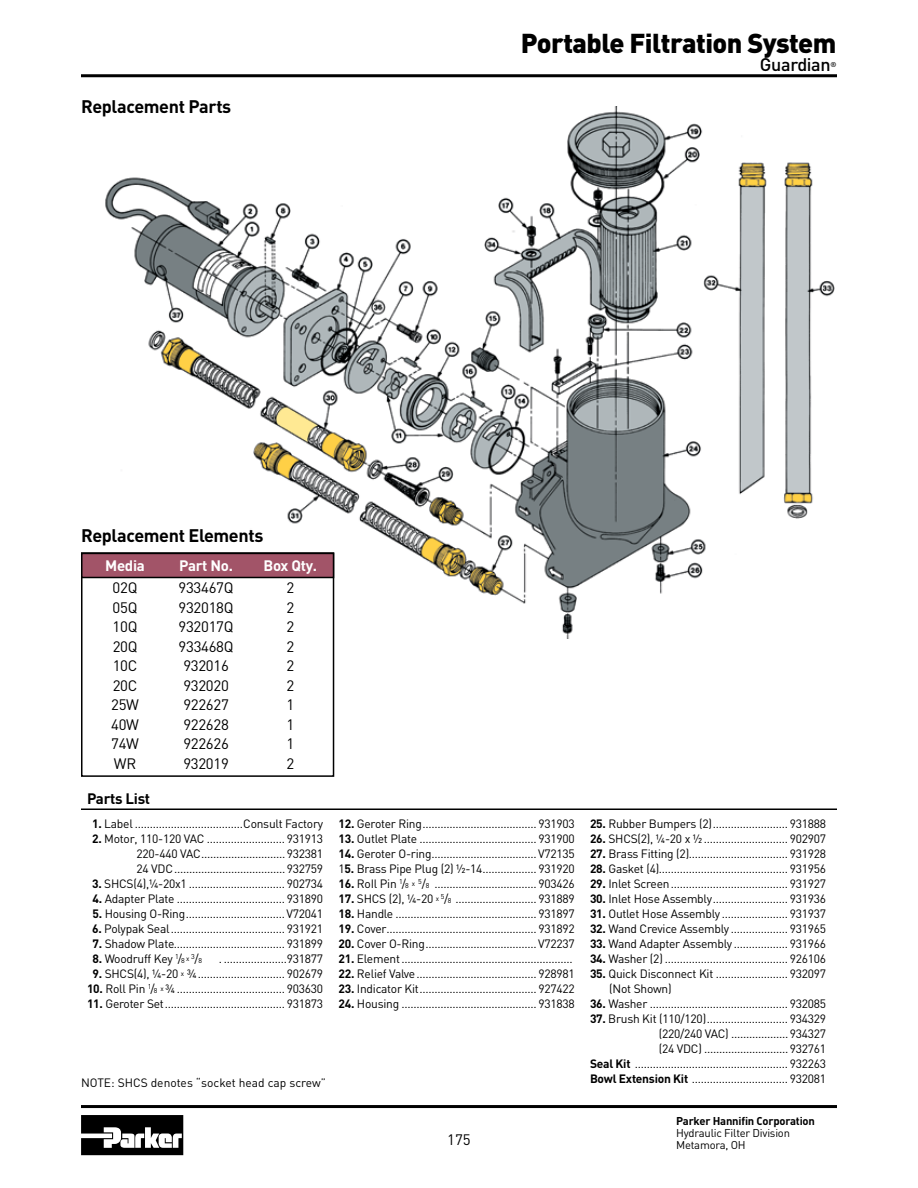
<style>
.page{position:relative;width:918px;height:1188px;background:#fff}
.page>*{position:absolute;margin:0;border:0;box-sizing:border-box;transform-origin:0 0}
.t1{font:900 27px "DIN";letter-spacing:-.02em;color:#000}
.t2{font:700 18px "DIN";letter-spacing:-.02em;color:#000}
.t3{font:500 18px "DIN";letter-spacing:-.02em;color:#000}
.t4{font:15px "DIN";letter-spacing:-.02em;color:#000}
.t5{font:700 15px "DIN";letter-spacing:-.02em;color:#fff}
.t6{font:700 15px "DIN";letter-spacing:-.02em;color:#000}
.t7{font:12px/15px "DIN";letter-spacing:-.02em;color:#000;text-align:justify}
.t8{font:12px "DIN";color:#000}
.t9{font:11.25px "DIN";letter-spacing:-.02em;color:#000}
.t10{font:700 11.25px "DIN";letter-spacing:-.02em;color:#000}
.t11{font:500 7.05px "DIN";color:#000}
.s1{font-weight:700}
.s2{font-size:7.05px}
</style>
<div class="page">
<hr style="left:81px;top:74px;width:756px;height:3px;background:#000">
<hr style="left:81px;top:1105px;width:756px;height:3px;background:#000">
<svg style="left:81px;top:1115px;width:102px;height:40px"></svg>
<img style="left:101px;top:107px;width:734px;height:532px">
<hr style="left:81px;top:808px;width:756px;height:2px;background:#000">
<div style="left:81px;top:552px;width:253px;height:225px;border:2px solid #000"></div>
<div style="left:82px;top:553px;width:252px;height:25px;background:#a25468"></div>
<div style="left:81px;top:553px;width:253px;height:25px;border:2px solid #000"></div>
<h2 class="t2" style="left:81px;top:95px;width:152px">Replacement Parts</h2>
<h1 class="t1" style="left:521px;top:25px;width:317px">Portable Filtration System</h1>
<h2 class="t3" style="left:760px;top:53px;width:72px">Guardian</h2>
<p class="t11" style="left:830px;top:60px;width:8px">®</p>
<h2 class="t2" style="left:81px;top:524px;width:184px">Replacement Elements</h2>
<p class="t5" style="left:105px;top:556px;width:41px">Media</p>
<p class="t5" style="left:179px;top:556px;width:55px">Part No.</p>
<p class="t5" style="left:263px;top:556px;width:55px">Box Qty.</p>
<p class="t4" style="left:113px;top:579px;width:26px">02Q</p>
<p class="t4" style="left:179px;top:579px;width:56px">933467Q</p>
<p class="t4" style="left:286px;top:579px;width:9px">2</p>
<p class="t4" style="left:113px;top:598px;width:26px">05Q</p>
<p class="t4" style="left:179px;top:598px;width:56px">932018Q</p>
<p class="t4" style="left:286px;top:598px;width:9px">2</p>
<p class="t4" style="left:113px;top:618px;width:26px">10Q</p>
<p class="t4" style="left:179px;top:618px;width:56px">932017Q</p>
<p class="t4" style="left:286px;top:618px;width:9px">2</p>
<p class="t4" style="left:113px;top:637px;width:26px">20Q</p>
<p class="t4" style="left:179px;top:637px;width:56px">933468Q</p>
<p class="t4" style="left:286px;top:637px;width:9px">2</p>
<p class="t4" style="left:113px;top:657px;width:26px">10C</p>
<p class="t4" style="left:183px;top:657px;width:47px">932016</p>
<p class="t4" style="left:286px;top:657px;width:9px">2</p>
<p class="t4" style="left:113px;top:676px;width:26px">20C</p>
<p class="t4" style="left:183px;top:676px;width:47px">932020</p>
<p class="t4" style="left:286px;top:676px;width:9px">2</p>
<p class="t4" style="left:111px;top:696px;width:29px">25W</p>
<p class="t4" style="left:183px;top:696px;width:47px">922627</p>
<p class="t4" style="left:286px;top:696px;width:9px">1</p>
<p class="t4" style="left:111px;top:715px;width:29px">40W</p>
<p class="t4" style="left:183px;top:715px;width:47px">922628</p>
<p class="t4" style="left:286px;top:715px;width:9px">1</p>
<p class="t4" style="left:111px;top:735px;width:29px">74W</p>
<p class="t4" style="left:183px;top:735px;width:47px">922626</p>
<p class="t4" style="left:286px;top:735px;width:9px">1</p>
<p class="t4" style="left:114px;top:754px;width:24px">WR</p>
<p class="t4" style="left:183px;top:754px;width:47px">932019</p>
<p class="t4" style="left:286px;top:754px;width:9px">2</p>
<p class="t6" style="left:87px;top:789px;width:65px">Parts List</p>
<p class="t7" style="left:92px;top:816px;width:233px"><span class="s1">1.</span> Label ....................................Consult Factory</p>
<p class="t7" style="left:136px;top:831px;width:188px;text-indent:-44px"><span class="s1">2.</span> Motor, 110-120 VAC .......................... 931913<br>220-440 VAC............................ 932381<br>24 VDC..................................... 932759</p>
<p class="t7" style="left:92px;top:876px;width:233px"><span class="s1">3.</span> SHCS(4),¼-20x1 ................................ 902734</p>
<p class="t7" style="left:92px;top:891px;width:232px"><span class="s1">4.</span> Adapter Plate .................................... 931890</p>
<p class="t7" style="left:92px;top:906px;width:232px"><span class="s1">5.</span> Housing O-Ring.................................V72041</p>
<p class="t7" style="left:92px;top:921px;width:233px"><span class="s1">6.</span> Polypak Seal...................................... 931921</p>
<p class="t7" style="left:92px;top:936px;width:232px"><span class="s1">7.</span> Shadow Plate..................................... 931899</p>
<p class="t7" style="left:92px;top:951px;width:111px"><span class="s1">8.</span> Woodruff Key <sup>1</sup>/<span class="s2">8 </span><sup>x</sup> <sup>3</sup>/<span class="s2">8</span></p>
<p class="t7" style="left:219px;top:951px;width:106px">. .....................931877</p>
<p class="t7" style="left:92px;top:966px;width:232px"><span class="s1">9.</span> SHCS(4), ¼-20 <sup>x</sup> ¾............................. 902679</p>
<p class="t7" style="left:87px;top:981px;width:238px"><span class="s1">10.</span> Roll Pin <sup>1</sup>/<span class="s2">8 </span><sup>x</sup> ¾ .................................... 903630</p>
<p class="t7" style="left:87px;top:996px;width:238px"><span class="s1">11.</span> Geroter Set........................................ 931873</p>
<p class="t7" style="left:339px;top:816px;width:238px"><span class="s1">12.</span> Geroter Ring...................................... 931903</p>
<p class="t7" style="left:339px;top:831px;width:238px"><span class="s1">13.</span> Outlet Plate ....................................... 931900</p>
<p class="t7" style="left:339px;top:846px;width:238px"><span class="s1">14.</span> Geroter O-ring...................................V72135</p>
<p class="t7" style="left:339px;top:861px;width:238px">1<span class="s1">5.</span> Brass Pipe Plug (2) ½-14.................. 931920</p>
<p class="t7" style="left:339px;top:876px;width:238px"><span class="s1">16.</span> RoIl Pin <sup>1</sup>/<span class="s2">8 </span><sup>x</sup> <sup>5</sup>/<span class="s2">8</span> .................................. 903426</p>
<p class="t7" style="left:339px;top:891px;width:238px"><span class="s1">17.</span> SHCS (2), ¼-20 <sup>x</sup> <sup>5</sup>/<span class="s2">8</span> ........................... 931889</p>
<p class="t7" style="left:339px;top:906px;width:238px"><span class="s1">18.</span> Handle ............................................... 931897</p>
<p class="t7" style="left:339px;top:921px;width:238px"><span class="s1">19.</span> Cover.................................................. 931892</p>
<p class="t7" style="left:339px;top:936px;width:238px"><span class="s1">20.</span> Cover O-Ring.....................................V72237</p>
<p class="t7" style="left:339px;top:951px;width:236px"><span class="s1">21.</span> Element.........................................................</p>
<p class="t7" style="left:338px;top:966px;width:238px"><span class="s1">22.</span> Relief Valve........................................ 928981</p>
<p class="t7" style="left:338px;top:981px;width:238px"><span class="s1">23.</span> Indicator Kit....................................... 927422</p>
<p class="t7" style="left:338px;top:996px;width:238px"><span class="s1">24.</span> Housing ............................................. 931838</p>
<p class="t7" style="left:590px;top:816px;width:238px"><span class="s1">25.</span> Rubber Bumpers (2)......................... 931888</p>
<p class="t7" style="left:590px;top:831px;width:238px"><span class="s1">26.</span> SHCS(2), ¼-20 x ½............................ 902907</p>
<p class="t7" style="left:590px;top:846px;width:238px"><span class="s1">27.</span> Brass Fitting (2)................................. 931928</p>
<p class="t7" style="left:590px;top:861px;width:238px"><span class="s1">28.</span> Gasket (4)........................................... 931956</p>
<p class="t7" style="left:590px;top:876px;width:238px"><span class="s1">29.</span> Inlet Screen....................................... 931927</p>
<p class="t7" style="left:590px;top:891px;width:238px"><span class="s1">30.</span> Inlet Hose Assembly......................... 931936</p>
<p class="t7" style="left:590px;top:906px;width:238px"><span class="s1">31.</span> Outlet Hose Assembly ...................... 931937</p>
<p class="t7" style="left:590px;top:921px;width:238px"><span class="s1">32.</span> Wand Crevice Assembly ................... 931965</p>
<p class="t7" style="left:590px;top:936px;width:238px"><span class="s1">33.</span> Wand Adapter Assembly .................. 931966</p>
<p class="t7" style="left:590px;top:951px;width:238px"><span class="s1">34.</span> Washer (2) ......................................... 926106</p>
<p class="t7" style="left:609px;top:966px;width:219px;text-indent:-19px"><span class="s1">35.</span> Quick Disconnect Kit ........................ 932097 (Not Shown)</p>
<p class="t7" style="left:590px;top:996px;width:238px"><span class="s1">36.</span> Washer .............................................. 932085</p>
<p class="t7" style="left:590px;top:1011px;width:238px;text-align:right"><span class="s1">37.</span> Brush Kit (110/120)........................... 934329 (220/240 VAC) ................... 934327<br>(24 VDC) ............................ 932761<br><span class="s1">Seal Kit</span> ................................................... 932263</p>
<p class="t8" style="left:81px;top:1075px;width:247px">NOTE: SHCS denotes “socket head cap screw”</p>
<p class="t7" style="left:590px;top:1071px;width:238px"><span class="s1">Bowl Extension Kit</span> ................................ 932081</p>
<p class="t4" style="left:447px;top:1130px;width:25px">175</p>
<p class="t10" style="left:676px;top:1113px;width:140px">Parker Hannifin Corporation</p>
<p class="t9" style="left:676px;top:1126px;width:115px">Hydraulic Filter Division</p>
<p class="t9" style="left:676px;top:1138px;width:71px">Metamora, OH</p>
</div>
